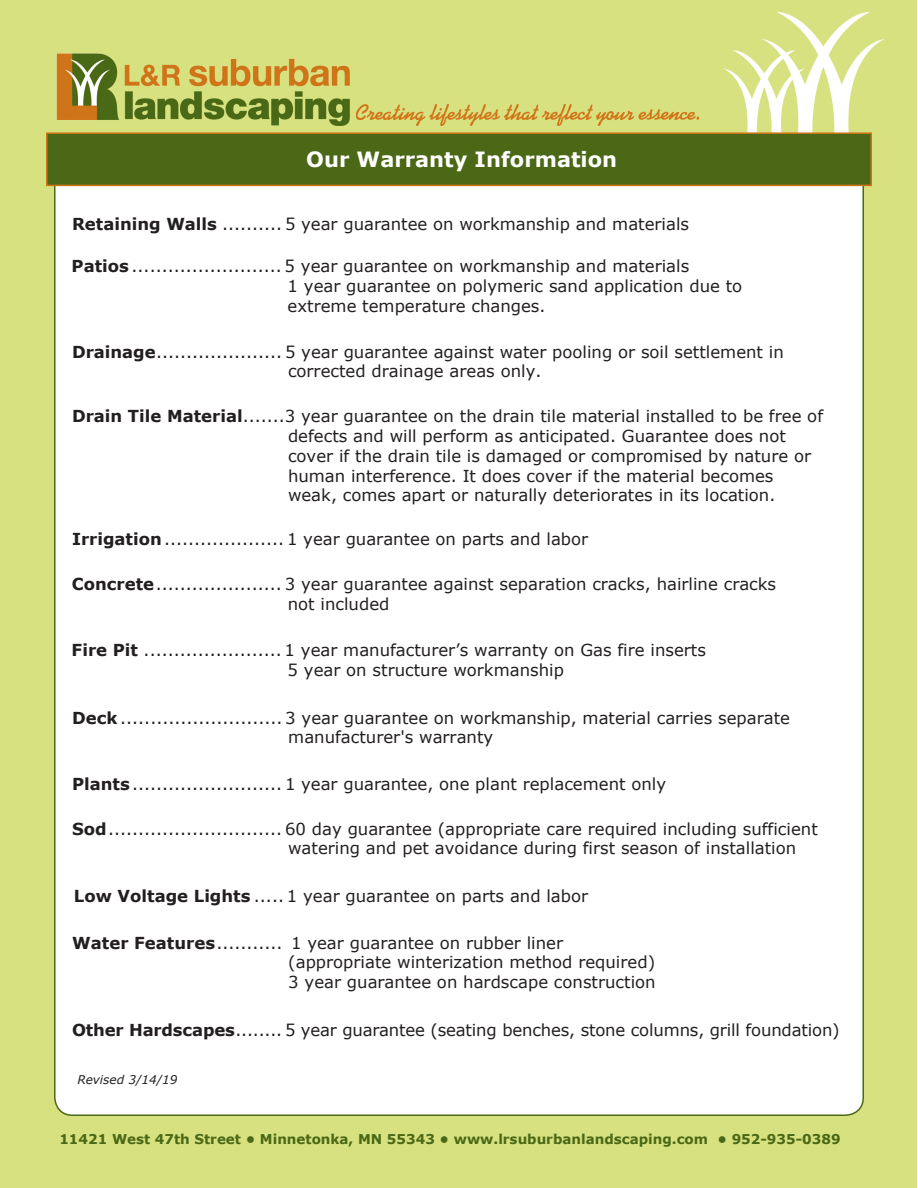
<style>
.page{position:relative;width:918px;height:1188px;background:#fff}
.page>*{position:absolute;margin:0;border:0;box-sizing:border-box;transform-origin:0 0}
.t1{font:700 21px "Verdana";color:#fff}
.t2{font:16.5px/19.8px "Verdana";color:#231f20}
.t3{font:700 13.5px "Verdana";color:#4a6815}
.t4{font:italic 12px "Verdana";color:#231f20}
.s1{font-weight:700}
</style>
<div class="page">
<div style="left:1px;top:0;width:916px;height:1187px;background:#d7e180"></div>
<img style="left:56px;top:11px;width:828px;height:121px">
<div style="left:55px;top:154px;width:808px;height:961px;background:#fff;border-radius:18px"></div>
<div style="left:46px;top:132px;width:826px;height:54px;background:#4a6815;border:2px solid #ce7418"></div>
<p class="t1" style="left:306px;top:145px;width:312px">Our Warranty Information</p>
<p class="t2" style="left:72px;top:214px;width:619px"><span class="s1">Retaining Walls</span> .......... 5 year guarantee on workmanship and materials</p>
<p class="t2" style="left:288px;top:257px;width:456px;text-indent:-216px"><span class="s1">Patios</span> ......................... 5 year guarantee on workmanship and materials<br>1 year guarantee on polymeric sand application due to extreme temperature changes.</p>
<p class="t2" style="left:288px;top:342px;width:497px;text-indent:-216px"><span class="s1">Drainage</span>..................... 5 year guarantee against water pooling or soil settlement in corrected drainage areas only.</p>
<p class="t2" style="left:288px;top:406px;width:537px;text-indent:-216px"><span class="s1">Drain Tile Material</span>.......3 year guarantee on the drain tile material installed to be free of defects and will perform as anticipated. Guarantee does not cover if the drain tile is damaged or compromised by nature or human interference. It does cover if the material becomes weak, comes apart or naturally deteriorates in its location.</p>
<p class="t2" style="left:72px;top:529px;width:518px"><span class="s1">Irrigation</span>.................... 1 year guarantee on parts and labor</p>
<p class="t2" style="left:288px;top:574px;width:490px;text-indent:-216px"><span class="s1">Concrete</span>..................... 3 year guarantee against separation cracks, hairline cracks not included</p>
<p class="t2" style="left:288px;top:640px;width:420px;text-indent:-216px"><span class="s1">Fire Pit</span> ....................... 1 year manufacturer’s warranty on Gas fire inserts<br>5 year on structure workmanship</p>
<p class="t2" style="left:288px;top:708px;width:503px;text-indent:-216px"><span class="s1">Deck</span> ........................... 3 year guarantee on workmanship, material carries separate manufacturer's warranty</p>
<p class="t2" style="left:72px;top:774px;width:596px"><span class="s1">Plants</span>......................... 1 year guarantee, one plant replacement only</p>
<p class="t2" style="left:288px;top:819px;width:531px;text-indent:-216px"><span class="s1">Sod</span>............................. 60 day guarantee (appropriate care required including sufficient watering and pet avoidance during first season of installation</p>
<p class="t2" style="left:74px;top:886px;width:516px"><span class="s1">Low Voltage Lights</span> ..... 1 year guarantee on parts and labor</p>
<p class="t2" style="left:288px;top:933px;width:369px;text-indent:-216px"><span class="s1">Water Features</span>........... 1 year guarantee on rubber liner (appropriate winterization method required)<br>3 year guarantee on hardscape construction</p>
<p class="t2" style="left:72px;top:1020px;width:769px"><span class="s1">Other Hardscapes</span>........ 5 year guarantee (seating benches, stone columns, grill foundation)</p>
<p class="t4" style="left:77px;top:1071px;width:102px">Revised 3/14/19</p>
<p class="t3" style="left:59px;top:1130px;width:783px">11421 West 47th Street • Minnetonka, MN 55343 • www.lrsuburbanlandscaping.com • 952-935-0389</p>
</div>
